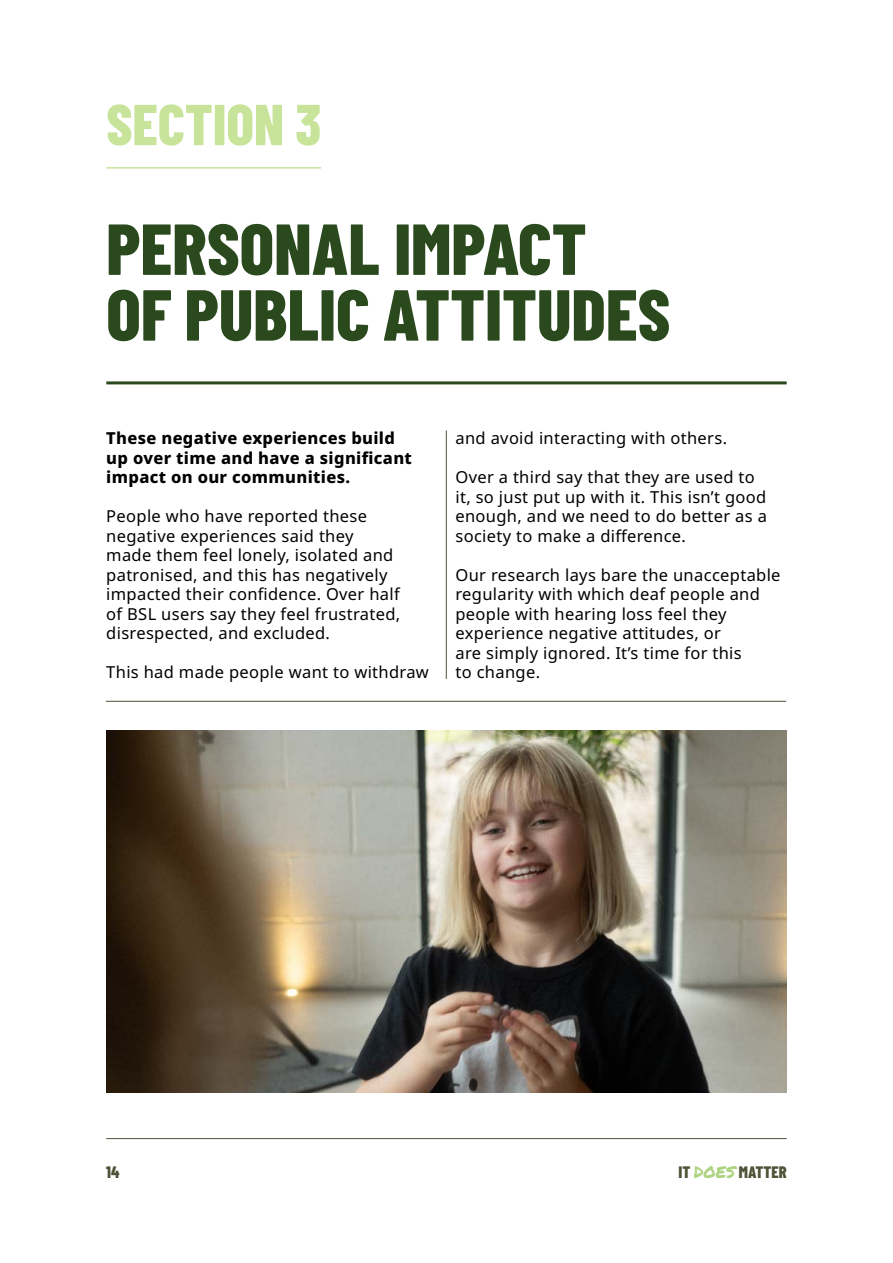
<style>
.page{position:relative;width:893px;height:1263px;background:#fff}
.page>*{position:absolute;margin:0;border:0;box-sizing:border-box;transform-origin:0 0}
.t1{font:800 72px "Barlow Condensed";color:#2a4a1e}
.t2{font:800 57.6px "Barlow Condensed";color:#c8e49a}
.t3{font:16.5px/19.5px "Noto Sans";letter-spacing:.02em;color:#000}
.t4{font:800 16.5px/19.5px "Noto Sans";letter-spacing:.02em;color:#000}
.t5{font:800 16.5px "Barlow Condensed";color:#4c5336}
.s1{font-family:"Permanent Marker";font-weight:400;color:#add480}
</style>
<div class="page">
<hr style="left:106px;top:1138px;width:681px;height:1px;background:#4c5336">
<img style="left:106px;top:731px;width:681px;height:362px">
<hr style="left:446px;top:430px;width:1px;height:249px;background:#4c5336">
<hr style="left:106px;top:701px;width:680px;height:1px;background:#4c5336">
<hr style="left:106px;top:167px;width:215px;height:2px;background:#c8e49a">
<hr style="left:106px;top:381px;width:681px;height:3px;background:#2a4a1e">
<p class="t2" style="left:106px;top:84px;width:216px">SECTION 3</p>
<p class="t1" style="left:106px;top:198px;width:482px">PERSONAL IMPACT</p>
<p class="t1" style="left:106px;top:264px;width:565px">OF PUBLIC ATTITUDES</p>
<p class="t4" style="left:106px;top:429px;width:307px">These negative experiences build up over time and have a significant impact on our communities.</p>
<p class="t3" style="left:106px;top:507px;width:295px">People who have reported these negative experiences said they made them feel lonely, isolated and patronised, and this has negatively impacted their confidence. Over half of BSL users say they feel frustrated, disrespected, and excluded.</p>
<p class="t3" style="left:106px;top:663px;width:324px">This had made people want to withdraw</p>
<p class="t3" style="left:455px;top:429px;width:273px">and avoid interacting with others.</p>
<p class="t3" style="left:455px;top:468px;width:313px">Over a third say that they are used to it, so just put up with it. This isn’t good enough, and we need to do better as a society to make a difference.</p>
<p class="t3" style="left:455px;top:565px;width:327px">Our research lays bare the unacceptable regularity with which deaf people and people with hearing loss feel they experience negative attitudes, or</p>
<p class="t3" style="left:455px;top:643px;width:288px">are simply ignored. It’s time for this</p>
<p class="t3" style="left:455px;top:663px;width:86px">to change.</p>
<p class="t5" style="left:106px;top:1160px;width:15px">14</p>
<p class="t5" style="left:678px;top:1160px;width:110px">IT <span class="s1">DOES</span> MATTER</p>
</div>
